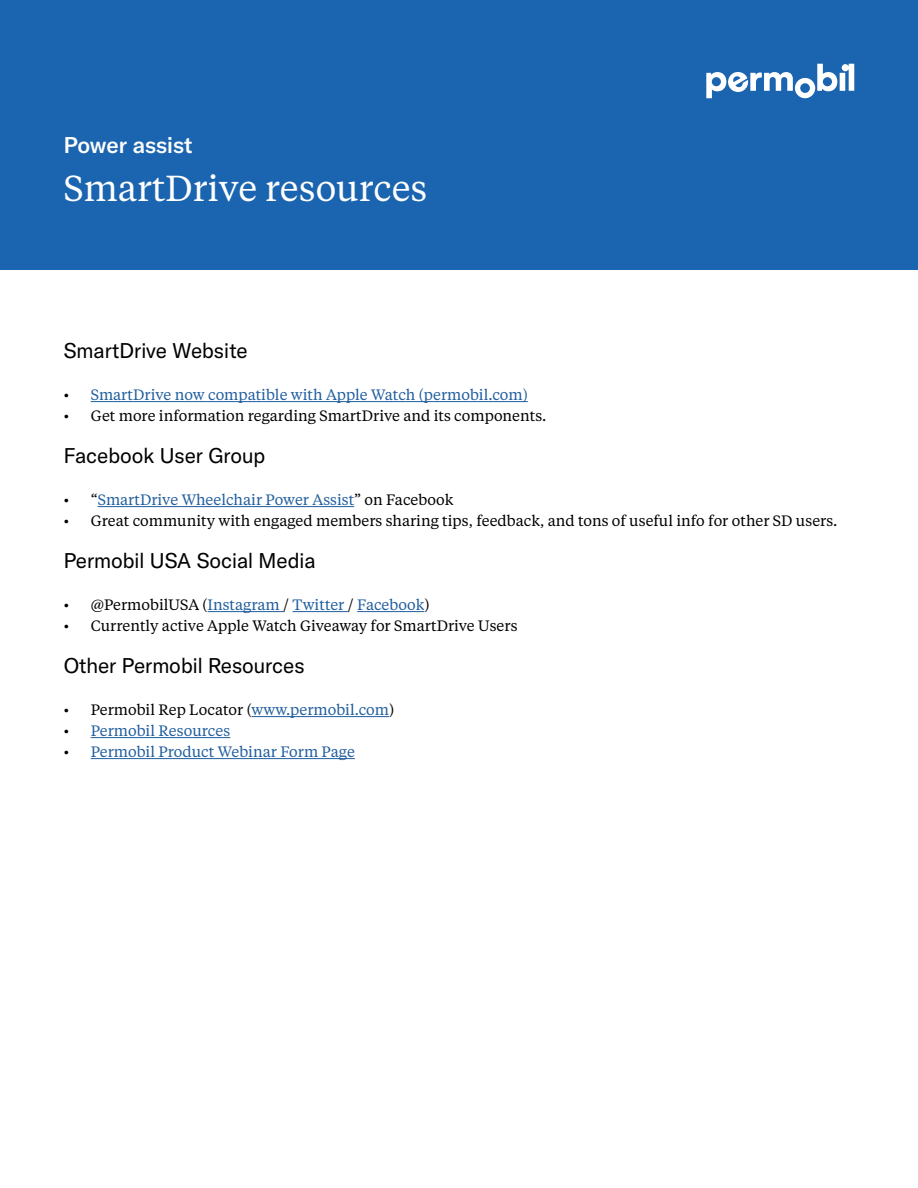
<style>
.page{position:relative;width:918px;height:1188px;background:#fff}
.page>*{position:absolute;margin:0;border:0;box-sizing:border-box;transform-origin:0 0}
.t1{font:36px "Tiempos Text";color:#fff}
.t2{font:500 22.5px "GT America";color:#fff}
.t3{font:21px "GT America";color:#000}
.t4{font:15px "Tiempos Text";color:#000}
.t5{font:15px "Tiempos Text";color:#215e9e}
.s1{color:#000}
.s2{color:#215e9e}
</style>
<div class="page">
<div style="left:0;top:0;width:918px;height:270px;background:#1b65b0"></div>
<svg style="left:706px;top:64px;width:148px;height:34px"></svg>
<hr style="left:91px;top:401px;width:437px;height:1px;background:#215e9e">
<hr style="left:98px;top:506px;width:256px;height:1px;background:#215e9e">
<hr style="left:208px;top:611px;width:75px;height:1px;background:#215e9e">
<hr style="left:293px;top:611px;width:55px;height:1px;background:#215e9e">
<hr style="left:357px;top:611px;width:67px;height:1px;background:#215e9e">
<hr style="left:252px;top:716px;width:137px;height:1px;background:#215e9e">
<hr style="left:91px;top:737px;width:139px;height:1px;background:#215e9e">
<hr style="left:91px;top:758px;width:264px;height:1px;background:#215e9e">
<h2 class="t2" style="left:64px;top:132px;width:130px">Power assist</h2>
<h1 class="t1" style="left:64px;top:164px;width:365px">SmartDrive resources</h1>
<h3 class="t3" style="left:64px;top:338px;width:185px">SmartDrive Website</h3>
<p class="t5" style="left:64px;top:385px;width:466px"><span class="s1">•</span> SmartDrive now compatible with Apple Watch (permobil.com)</p>
<p class="t4" style="left:64px;top:406px;width:484px">• Get more information regarding SmartDrive and its components.</p>
<h3 class="t3" style="left:64px;top:443px;width:203px">Facebook User Group</h3>
<p class="t5" style="left:64px;top:490px;width:391px"><span class="s1">• “</span>SmartDrive Wheelchair Power Assist<span class="s1">” on Facebook</span></p>
<p class="t4" style="left:64px;top:511px;width:775px">• Great community with engaged members sharing tips, feedback, and tons of useful info for other SD users.</p>
<h3 class="t3" style="left:64px;top:548px;width:253px">Permobil USA Social Media</h3>
<p class="t5" style="left:64px;top:595px;width:367px"><span class="s1">• @PermobilUSA (</span>Instagram <span class="s1">/</span> Twitter <span class="s1">/</span> Facebook<span class="s1">)</span></p>
<p class="t4" style="left:64px;top:616px;width:455px">• Currently active Apple Watch Giveaway for SmartDrive Users</p>
<h3 class="t3" style="left:64px;top:653px;width:242px">Other Permobil Resources</h3>
<p class="t4" style="left:64px;top:700px;width:332px">• Permobil Rep Locator (<span class="s2">www.permobil.com</span>)</p>
<p class="t5" style="left:64px;top:721px;width:168px"><span class="s1">•</span> Permobil Resources</p>
<p class="t5" style="left:64px;top:742px;width:293px"><span class="s1">•</span> Permobil Product Webinar Form Page</p>
</div>
